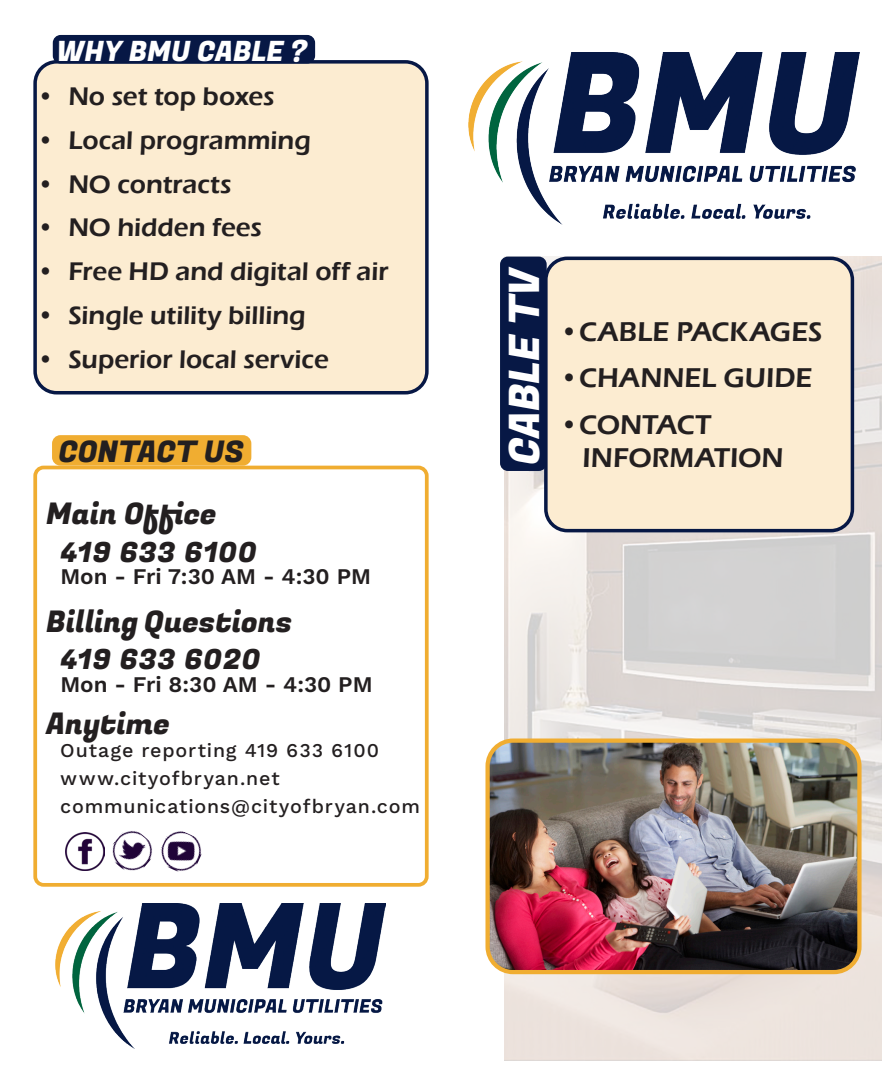
<style>
.page{position:relative;width:882px;height:1071px;background:#fff}
.page>*{position:absolute;margin:0;border:0;box-sizing:border-box;transform-origin:0 0}
.t1{font:42px "Fugaz One";color:#fff}
.t2{font:29.75px "Fugaz One";color:#231f20}
.t3{font:600 28px "Eras ITC";color:#231f20}
.t4{font:28px "Fugaz One";letter-spacing:.035em;color:#231f20}
.t5{font:28px "Fugaz One";color:#fff}
.t6{font:600 26.25px "Eras ITC";color:#231f20}
.t7{font:600 22.4px "Work Sans";color:#231f20}
.t8{font:500 19.6px "Work Sans";letter-spacing:.045em;color:#231f20}
</style>
<div class="page">
<img style="left:504px;top:257px;width:378px;height:803px">
<img style="left:490px;top:741px;width:369px;height:231px">
<div style="left:485px;top:739px;width:377px;height:235px;border:4px solid #f0ad31;border-radius:25px"></div>
<img style="left:468px;top:52px;width:391px;height:172px">
<div style="left:546px;top:258px;width:306px;height:273px;background:#fcecd1;border-radius:22px"></div>
<div style="left:544px;top:257px;width:310px;height:275px;border:4px solid #071845;border-radius:22px"></div>
<div style="left:500px;top:257px;width:47px;height:214px;background:#071845;border-radius:8px"></div>
<img style="left:55px;top:903px;width:331px;height:146px">
<div style="left:35px;top:62px;width:392px;height:331px;background:#fcecd1;border-radius:22px"></div>
<div style="left:33px;top:60px;width:396px;height:334px;border:4px solid #071845;border-radius:22px"></div>
<div style="left:53px;top:35px;width:262px;height:29px;background:#071845;border-radius:8px"></div>
<div style="left:33px;top:466px;width:396px;height:421px;border:4px solid #f0ad31;border-radius:8px"></div>
<div style="left:52px;top:435px;width:199px;height:31px;background:#f0ad31;border-radius:8px"></div>
<img style="left:66px;top:832px;width:39px;height:39px">
<img style="left:112px;top:831px;width:40px;height:40px">
<img style="left:160px;top:831px;width:42px;height:41px">
<p class="t5" style="left:57px;top:31px;width:252px">WHY BMU CABLE ?</p>
<p class="t6" style="left:37px;top:81px;width:239px">• No set top boxes</p>
<p class="t6" style="left:37px;top:125px;width:276px">• Local programming</p>
<p class="t6" style="left:37px;top:169px;width:196px">• NO contracts</p>
<p class="t6" style="left:37px;top:213px;width:227px">• NO hidden fees</p>
<p class="t6" style="left:37px;top:256px;width:353px">• Free HD and digital off air</p>
<p class="t6" style="left:37px;top:300px;width:270px">• Single utility billing</p>
<p class="t6" style="left:37px;top:344px;width:294px">• Superior local service</p>
<p class="t2" style="left:59px;top:431px;width:187px">CONTACT US</p>
<p class="t2" style="left:46px;top:493px;width:172px">Main Office</p>
<p class="t4" style="left:60px;top:533px;width:198px">419 633 6100</p>
<p class="t7" style="left:60px;top:564px;width:312px">Mon - Fri 7:30 AM - 4:30 PM</p>
<p class="t2" style="left:46px;top:600px;width:247px">Billing Questions</p>
<p class="t4" style="left:60px;top:640px;width:201px">419 633 6020</p>
<p class="t7" style="left:60px;top:671px;width:314px">Mon - Fri 8:30 AM - 4:30 PM</p>
<p class="t2" style="left:46px;top:702px;width:125px">Anytime</p>
<p class="t8" style="left:60px;top:739px;width:320px">Outage reporting 419 633 6100</p>
<p class="t8" style="left:60px;top:767px;width:221px">www.cityofbryan.net</p>
<p class="t8" style="left:60px;top:795px;width:361px">communications@cityofbryan.com</p>
<p class="t1" style="left:495px;top:465px;width:200px;rotate:-90deg">CABLE TV</p>
<p class="t3" style="left:560px;top:316px;width:264px">•CABLE PACKAGES</p>
<p class="t3" style="left:560px;top:362px;width:254px">•CHANNEL GUIDE</p>
<p class="t3" style="left:560px;top:409px;width:153px">•CONTACT</p>
<p class="t3" style="left:583px;top:442px;width:202px">INFORMATION</p>
</div>
